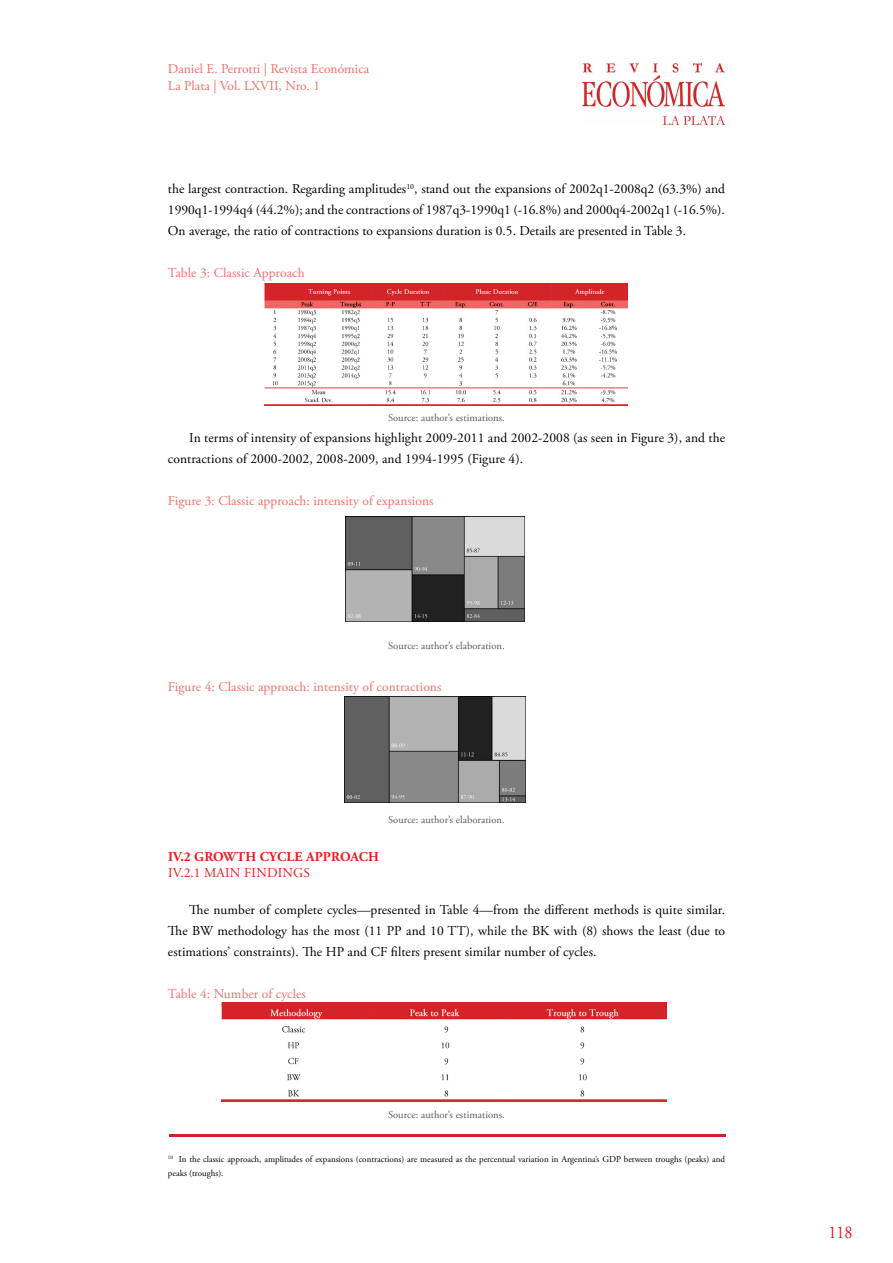
<style>
.page{position:relative;width:893px;height:1263px;background:#fff}
.page>*{position:absolute;margin:0;border:0;box-sizing:border-box;transform-origin:0 0}
.t1{font:18px "Adobe Garamond Pro";color:#e71c23;scale:.9 1}
.t2{font:13.5px/21px "Adobe Garamond Pro";letter-spacing:.005em;color:#000;text-align:justify}
.t3{font:13.5px/16.5px "Adobe Garamond Pro";letter-spacing:.005em;color:#ef6f6b}
.t4{font:700 13.5px "Adobe Garamond Pro";letter-spacing:.015em;color:#e71c23}
.t5{font:13.5px "Adobe Garamond Pro";color:#e71c23}
.t6{font:10.5px "Adobe Garamond Pro";letter-spacing:.005em;color:#58595b}
.t7{font:9px/13.5px "Adobe Garamond Pro";color:#000}
</style>
<div class="page">
<img style="left:582px;top:63px;width:143px;height:61px">
<hr style="left:169px;top:1134px;width:556px;height:3px;background:#d2232a">
<img style="left:264px;top:284px;width:363px;height:121px">
<img style="left:221px;top:1003px;width:446px;height:98px">
<img style="left:346px;top:517px;width:179px;height:105px">
<img style="left:345px;top:696px;width:181px;height:106px">
<p class="t3" style="left:168px;top:61px;width:203px">Daniel E. Perrotti | Revista Económica<br>La Plata | Vol. LXVII, Nro. 1</p>
<p class="t2" style="left:168px;top:179px;width:558px">the largest contraction. Regarding amplitudes<sup>10</sup>, stand out the expansions of 2002q1-2008q2 (63.3%) and 1990q1-1994q4 (44.2%); and the contractions of 1987q3-1990q1 (-16.8%) and 2000q4-2002q1 (-16.5%).<br>On average, the ratio of contractions to expansions duration is 0.5. Details are presented in Table 3.</p>
<p class="t3" style="left:168px;top:265px;width:138px">Table 3: Classic Approach</p>
<p class="t6" style="left:388px;top:412px;width:118px">Source: author’s estimations.</p>
<p class="t2" style="left:168px;top:428px;width:559px;text-indent:21px">In terms of intensity of expansions highlight 2009-2011 and 2002-2008 (as seen in Figure 3), and the contractions of 2000-2002, 2008-2009, and 1994-1995 (Figure 4).</p>
<p class="t3" style="left:168px;top:493px;width:267px">Figure 3: Classic approach: intensity of expansions</p>
<p class="t6" style="left:388px;top:640px;width:118px">Source: author’s elaboration.</p>
<p class="t3" style="left:168px;top:679px;width:275px">Figure 4: Classic approach: intensity of contractions</p>
<p class="t6" style="left:388px;top:814px;width:118px">Source: author’s elaboration.</p>
<p class="t4" style="left:168px;top:848px;width:213px">IV.2 GROWT H CYC LE APPROAC H</p>
<p class="t5" style="left:168px;top:864px;width:58px">IV.2.1 Main</p>
<p class="t5" style="left:244px;top:864px;width:10px">findings</p>
<p class="t2" style="left:168px;top:900px;width:559px;text-indent:21px">The number of complete cycles—presented in Table 4—from the different methods is quite similar.<br>The BW methodology has the most (11 PP and 10 TT), while the BK with (8) shows the least (due to estimations’ constraints). The HP and CF filters present similar number of cycles.</p>
<p class="t3" style="left:168px;top:986px;width:139px">Table 4: Number of cycles</p>
<p class="t6" style="left:388px;top:1108px;width:118px">Source: author’s estimations.</p>
<p class="t7" style="left:168px;top:1153px;width:559px"><sup>10</sup> In the classic approach, amplitudes of expansions (contractions) are measured as the percentual variation in Argentina’s GDP between troughs (peaks) and peaks (troughs).</p>
<h1 class="t1" style="left:828px;top:1222px;width:29px">118</h1>
</div>
